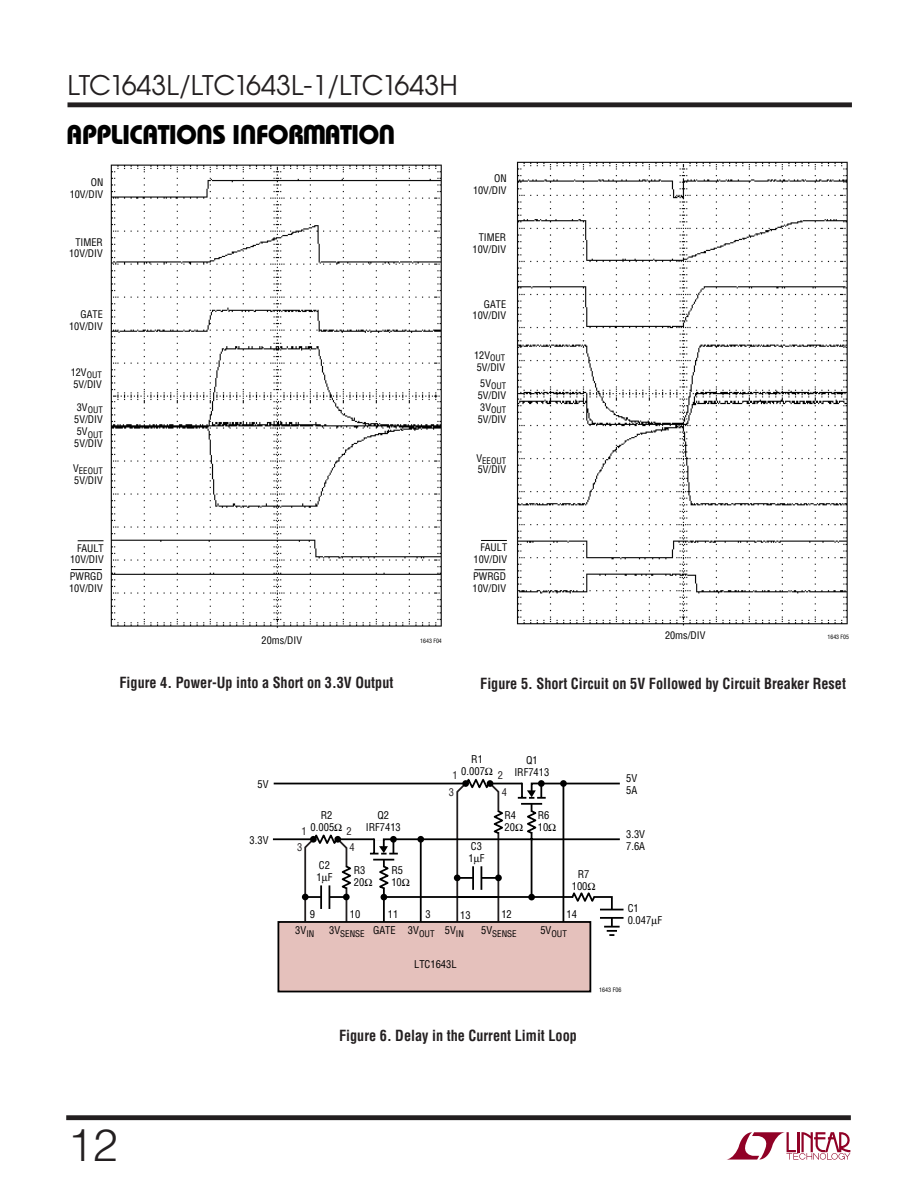
<style>
.page{position:relative;width:918px;height:1188px;background:#fff}
.page>*{position:absolute;margin:0;border:0;box-sizing:border-box;transform-origin:0 0}
.t1{font:300 45px "Helvetica";color:#231f20}
.t2{font:27px "Avant Garde";color:#231f20}
.t3{font:700 27px "Bauhaus";letter-spacing:-.02em;color:#000}
.t4{font:700 condensed 15px "Helvetica";color:#231f20;scale:.95 1}
.t5{font:condensed 10.5px/12px "Helvetica";color:#000}
.t6{font:condensed 10.5px "Helvetica";color:#231f20}
.t7{font:condensed 10.2px/11.7px "Helvetica";color:#000;text-align:right}
.t8{font:condensed 9px "Helvetica";color:#000}
.t9{font:condensed 8.85px "Helvetica";color:#000}
.t10{font:condensed 6px "Helvetica";color:#000}
.t11{font:condensed 5.85px "Helvetica";color:#000}
.s1{color:#fff}
</style>
<div class="page">
<div style="left:68px;top:102px;width:784px;height:5px;background:#231f20"></div>
<div style="left:66px;top:1115px;width:785px;height:5px;background:#231f20"></div>
<svg style="left:727px;top:1132px;width:124px;height:28px"></svg>
<svg style="left:272px;top:782px;width:348px;height:150px"></svg>
<div style="left:528px;top:894px;width:7px;height:6px;background:#000;border-radius:50%"></div>
<hr style="left:600px;top:917px;width:24px;height:2px;background:#000">
<div style="left:560px;top:780px;width:7px;height:7px;background:#000;border-radius:50%"></div>
<hr style="left:563px;top:784px;width:1px;height:142px;background:#000">
<div style="left:278px;top:922px;width:312px;height:70px;background:#e5c1bc"></div>
<div style="left:278px;top:921px;width:313px;height:71px;border:2px solid #000"></div>
<svg style="left:604px;top:926px;width:16px;height:10px"></svg>
<svg style="left:78px;top:540px;width:25px;height:1px"></svg>
<hr style="left:71px;top:569px;width:31px;height:1px;background:#000">
<img style="left:103px;top:164px;width:339px;height:464px">
<svg style="left:481px;top:540px;width:25px;height:1px"></svg>
<hr style="left:474px;top:569px;width:31px;height:1px;background:#000">
<img style="left:506px;top:161px;width:342px;height:465px">
<svg style="left:515px;top:781px;width:41px;height:54px"></svg>
<svg style="left:570px;top:883px;width:54px;height:35px"></svg>
<svg style="left:303px;top:778px;width:203px;height:146px"></svg>
<h2 class="t2" style="left:68px;top:75px;width:392px">LTC1643L/LTC1643L-1/LTC1643H</h2>
<h2 class="t3" style="left:256px;top:144px;width:18px;rotate:-180deg">U</h2>
<h2 class="t3" style="left:326px;top:144px;width:25px;rotate:-180deg">W</h2>
<h2 class="t3" style="left:66px;top:125px;width:332px">APPLICATIO<span class="s1">N</span>S I<span class="s1">N</span>FOR<span class="s1">M</span>ATIO<span class="s1">N</span></h2>
<h2 class="t3" style="left:213px;top:144px;width:18px;rotate:-180deg">U</h2>
<h2 class="t3" style="left:395px;top:144px;width:18px;rotate:-180deg">U</h2>
<p class="t7" style="left:70px;top:178px;width:35px">ON<br>10V/DIV</p>
<p class="t7" style="left:69px;top:237px;width:35px">TIMER<br>10V/DIV</p>
<p class="t7" style="left:69px;top:309px;width:35px">GATE<br>10V/DIV</p>
<p class="t7" style="left:71px;top:367px;width:33px;text-align:left">12V<sub>OUT<br></sub>5V/DIV</p>
<p class="t9" style="left:77px;top:407px;width:27px"><sup>3V</sup>OUT</p>
<p class="t7" style="left:74px;top:414px;width:30px">5V/DIV</p>
<p class="t9" style="left:77px;top:431px;width:27px"><sup>5V</sup>OUT</p>
<p class="t7" style="left:74px;top:438px;width:30px">5V/DIV</p>
<p class="t9" style="left:73px;top:468px;width:31px"><sup>V</sup>EEOUT</p>
<p class="t7" style="left:74px;top:475px;width:30px">5V/DIV</p>
<p class="t7" style="left:70px;top:543px;width:35px">FAULT<br>10V/DIV</p>
<p class="t7" style="left:69px;top:572px;width:35px;text-align:left">PWRGD<br>10V/DIV</p>
<p class="t7" style="left:262px;top:635px;width:42px">20ms/DIV</p>
<p class="t11" style="left:420px;top:639px;width:23px">1643 F04</p>
<p class="t7" style="left:473px;top:173px;width:35px">ON<br>10V/DIV</p>
<p class="t7" style="left:473px;top:233px;width:35px">TIMER<br>10V/DIV</p>
<p class="t7" style="left:473px;top:299px;width:35px">GATE<br>10V/DIV</p>
<p class="t7" style="left:474px;top:350px;width:33px;text-align:left">12V<sub>OUT<br></sub>5V/DIV</p>
<p class="t9" style="left:480px;top:383px;width:27px"><sup>5V</sup>OUT</p>
<p class="t7" style="left:478px;top:390px;width:30px">5V/DIV</p>
<p class="t9" style="left:480px;top:407px;width:27px"><sup>3V</sup>OUT</p>
<p class="t7" style="left:478px;top:414px;width:30px">5V/DIV</p>
<p class="t9" style="left:477px;top:457px;width:31px"><sup>V</sup>EEOUT</p>
<p class="t7" style="left:478px;top:465px;width:30px">5V/DIV</p>
<p class="t7" style="left:474px;top:543px;width:35px">FAULT<br>10V/DIV</p>
<p class="t7" style="left:473px;top:572px;width:35px;text-align:left">PWRGD<br>10V/DIV</p>
<p class="t7" style="left:665px;top:631px;width:42px">20ms/DIV</p>
<p class="t11" style="left:827px;top:634px;width:23px">1643 F05</p>
<h3 class="t4" style="left:120px;top:676px;width:290px">Figure 4. Power-Up into a Short on 3.3V Output</h3>
<h3 class="t4" style="left:480px;top:678px;width:387px">Figure 5. Short Circuit on 5V Followed by Circuit Breaker Reset</h3>
<p class="t5" style="left:258px;top:779px;width:13px">5V</p>
<p class="t5" style="left:461px;top:754px;width:25px;text-align:right">R1<br>0.007</p>
<p class="t6" style="left:453px;top:772px;width:7px">1</p>
<p class="t6" style="left:498px;top:772px;width:7px">2</p>
<p class="t6" style="left:449px;top:788px;width:7px">3</p>
<p class="t6" style="left:502px;top:788px;width:7px">4</p>
<p class="t5" style="left:514px;top:755px;width:36px;text-align:center">Q1<br>IRF7413</p>
<p class="t5" style="left:626px;top:773px;width:13px">5V<br>5A</p>
<p class="t5" style="left:538px;top:810px;width:13px">R6<br>10</p>
<p class="t5" style="left:505px;top:810px;width:13px">R4<br>20</p>
<p class="t5" style="left:311px;top:810px;width:25px;text-align:right">R2<br>0.005</p>
<p class="t5" style="left:366px;top:810px;width:36px;text-align:center">Q2<br>IRF7413</p>
<p class="t6" style="left:301px;top:827px;width:7px">1</p>
<p class="t6" style="left:346px;top:827px;width:7px">2</p>
<p class="t5" style="left:250px;top:835px;width:20px">3.3V</p>
<p class="t5" style="left:626px;top:829px;width:20px">3.3V<br>7.6A</p>
<p class="t5" style="left:468px;top:841px;width:17px">C3<br>1 F</p>
<p class="t6" style="left:297px;top:844px;width:7px">3</p>
<p class="t6" style="left:349px;top:844px;width:7px">4</p>
<p class="t5" style="left:317px;top:860px;width:17px">C2<br>1 F</p>
<p class="t5" style="left:354px;top:865px;width:13px">R3<br>20</p>
<p class="t5" style="left:391px;top:865px;width:13px">R5<br>10</p>
<p class="t5" style="left:572px;top:869px;width:19px;text-align:center">R7<br>100</p>
<h1 class="t1" style="left:68px;top:1129px;width:52px">12</h1>
<p class="t5" style="left:310px;top:909px;width:7px">9</p>
<p class="t5" style="left:350px;top:909px;width:12px">10</p>
<p class="t5" style="left:388px;top:909px;width:12px">11</p>
<p class="t5" style="left:425px;top:909px;width:7px">3</p>
<p class="t5" style="left:460px;top:910px;width:12px">13</p>
<p class="t5" style="left:501px;top:909px;width:12px">12</p>
<p class="t5" style="left:566px;top:909px;width:12px">14</p>
<p class="t5" style="left:295px;top:926px;width:21px">3V<sub>IN</sub></p>
<p class="t8" style="left:329px;top:930px;width:37px"><sup>3V</sup>SENSE</p>
<p class="t8" style="left:408px;top:930px;width:28px"><sup>3V</sup>OUT</p>
<p class="t8" style="left:481px;top:930px;width:37px"><sup>5V</sup>SENSE</p>
<p class="t5" style="left:414px;top:959px;width:44px">LTC1643L</p>
<p class="t5" style="left:373px;top:926px;width:24px">GATE</p>
<p class="t5" style="left:445px;top:926px;width:21px">5V<sub>IN</sub></p>
<p class="t8" style="left:540px;top:930px;width:28px"><sup>5V</sup>OUT</p>
<h3 class="t4" style="left:339px;top:1030px;width:252px">Figure 6. Delay in the Current Limit Loop</h3>
<p class="t5" style="left:628px;top:903px;width:36px">C1<br>0.047 F</p>
<p class="t10" style="left:599px;top:987px;width:24px">1643 F06</p>
</div>
